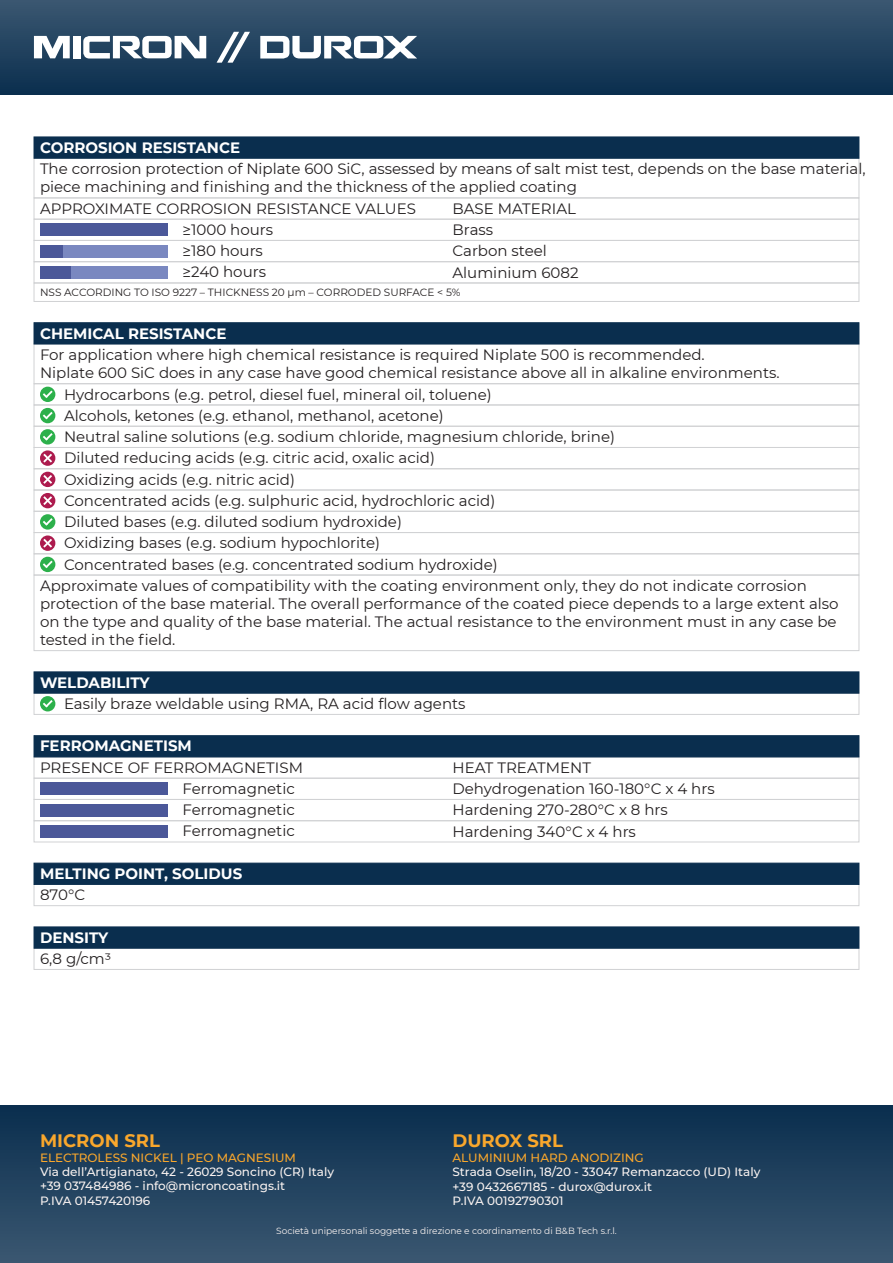
<style>
.page{position:relative;width:893px;height:1263px;background:#fff}
.page>*{position:absolute;margin:0;border:0;box-sizing:border-box;transform-origin:0 0}
.t1{font:700 18px "Montserrat";color:#f9a72c}
.t2{font:15px/18px "Montserrat";color:#231f20}
.t3{font:700 15px "Montserrat";color:#fff}
.t4{font:500 12px/14.4px "Montserrat";color:#faf3f1}
.t5{font:500 12px "Montserrat";color:#f9a72c}
.t6{font:10.5px "Montserrat";color:#231f20}
.t7{font:9px "Montserrat";color:#faf3f1}
</style>
<div class="page">
<div style="left:34px;top:158px;width:825px;height:40px;border:1px solid #d1d2d4"></div>
<div style="left:34px;top:137px;width:825px;height:22px;background:#0a2e4e;border:1px solid #0a2e4e"></div>
<div style="left:34px;top:198px;width:825px;height:22px;border:1px solid #d1d2d4"></div>
<div style="left:34px;top:219px;width:825px;height:22px;border:1px solid #d1d2d4"></div>
<div style="left:40px;top:223px;width:128px;height:13px;background:#4b5899"></div>
<div style="left:34px;top:240px;width:825px;height:22px;border:1px solid #d1d2d4"></div>
<div style="left:40px;top:245px;width:23px;height:12px;background:#4b5899"></div>
<div style="left:34px;top:261px;width:825px;height:22px;border:1px solid #d1d2d4"></div>
<div style="left:40px;top:266px;width:31px;height:13px;background:#4b5899"></div>
<div style="left:63px;top:245px;width:105px;height:12px;background:#7a88c0"></div>
<div style="left:71px;top:266px;width:97px;height:13px;background:#7a88c0"></div>
<div style="left:34px;top:283px;width:825px;height:19px;border:1px solid #d1d2d4"></div>
<div style="left:40px;top:387px;width:15px;height:15px;background:#2cb04b;border-radius:50%"></div>
<svg style="left:41px;top:388px;width:14px;height:12px"></svg>
<div style="left:40px;top:408px;width:15px;height:15px;background:#2cb04b;border-radius:50%"></div>
<svg style="left:41px;top:410px;width:14px;height:11px"></svg>
<svg style="left:40px;top:429px;width:15px;height:15px"></svg>
<svg style="left:41px;top:431px;width:14px;height:12px"></svg>
<svg style="left:40px;top:514px;width:15px;height:16px"></svg>
<svg style="left:41px;top:516px;width:14px;height:12px"></svg>
<div style="left:40px;top:557px;width:15px;height:15px;background:#2cb04b;border-radius:50%"></div>
<svg style="left:41px;top:559px;width:14px;height:11px"></svg>
<svg style="left:40px;top:450px;width:15px;height:16px"></svg>
<svg style="left:41px;top:452px;width:13px;height:13px"></svg>
<svg style="left:40px;top:472px;width:15px;height:15px"></svg>
<svg style="left:41px;top:473px;width:13px;height:13px"></svg>
<svg style="left:40px;top:493px;width:15px;height:15px"></svg>
<svg style="left:41px;top:494px;width:13px;height:13px"></svg>
<svg style="left:40px;top:535px;width:15px;height:16px"></svg>
<svg style="left:41px;top:537px;width:13px;height:13px"></svg>
<div style="left:0;top:1105px;width:893px;height:158px;background:linear-gradient(to bottom,#0a2e4e,#3a5771)"></div>
<div style="left:0;top:0;width:893px;height:94px;background:linear-gradient(to bottom,#3b5871,#0b2f4f)"></div>
<svg style="left:34px;top:36px;width:36px;height:22px"></svg>
<div style="left:73px;top:36px;width:7px;height:22px;background:#fff"></div>
<svg style="left:83px;top:36px;width:123px;height:23px"></svg>
<svg style="left:260px;top:36px;width:157px;height:23px"></svg>
<svg style="left:216px;top:31px;width:35px;height:33px"></svg>
<div style="left:34px;top:344px;width:825px;height:40px;border:1px solid #d1d2d4"></div>
<div style="left:34px;top:322px;width:825px;height:22px;background:#0a2e4e;border:1px solid #0a2e4e"></div>
<div style="left:34px;top:383px;width:825px;height:22px;border:1px solid #d1d2d4"></div>
<div style="left:34px;top:405px;width:825px;height:22px;border:1px solid #d1d2d4"></div>
<div style="left:34px;top:426px;width:825px;height:22px;border:1px solid #d1d2d4"></div>
<div style="left:34px;top:447px;width:825px;height:22px;border:1px solid #d1d2d4"></div>
<div style="left:34px;top:468px;width:825px;height:22px;border:1px solid #d1d2d4"></div>
<div style="left:34px;top:490px;width:825px;height:22px;border:1px solid #d1d2d4"></div>
<div style="left:34px;top:511px;width:825px;height:22px;border:1px solid #d1d2d4"></div>
<div style="left:34px;top:532px;width:825px;height:22px;border:1px solid #d1d2d4"></div>
<div style="left:34px;top:553px;width:825px;height:22px;border:1px solid #d1d2d4"></div>
<div style="left:34px;top:575px;width:825px;height:76px;border:1px solid #d1d2d4"></div>
<div style="left:34px;top:693px;width:825px;height:22px;border:1px solid #d1d2d4"></div>
<div style="left:34px;top:671px;width:825px;height:22px;background:#0a2e4e;border:1px solid #0a2e4e"></div>
<div style="left:34px;top:756px;width:825px;height:22px;border:1px solid #d1d2d4"></div>
<div style="left:34px;top:778px;width:825px;height:22px;border:1px solid #d1d2d4"></div>
<div style="left:34px;top:799px;width:825px;height:22px;border:1px solid #d1d2d4"></div>
<div style="left:34px;top:820px;width:825px;height:22px;border:1px solid #d1d2d4"></div>
<div style="left:40px;top:782px;width:128px;height:13px;background:#4b5899"></div>
<div style="left:40px;top:804px;width:128px;height:12px;background:#4b5899"></div>
<div style="left:40px;top:825px;width:128px;height:13px;background:#4b5899"></div>
<div style="left:34px;top:735px;width:825px;height:22px;background:#0a2e4e;border:1px solid #0a2e4e"></div>
<div style="left:34px;top:884px;width:825px;height:22px;border:1px solid #d1d2d4"></div>
<div style="left:34px;top:863px;width:825px;height:22px;background:#0a2e4e;border:1px solid #0a2e4e"></div>
<div style="left:40px;top:696px;width:15px;height:15px;background:#2cb04b;border-radius:50%"></div>
<svg style="left:41px;top:698px;width:14px;height:11px"></svg>
<div style="left:34px;top:948px;width:825px;height:22px;border:1px solid #d1d2d4"></div>
<div style="left:34px;top:926px;width:825px;height:22px;background:#0a2e4e;border:1px solid #0a2e4e"></div>
<p class="t3" style="left:40px;top:137px;width:202px">CORROSION RESISTANCE</p>
<p class="t2" style="left:40px;top:160px;width:827px">The corrosion protection of Niplate 600 SiC, assessed by means of salt mist test, depends on the base material, piece machining and finishing and the thickness of the applied coating</p>
<p class="t2" style="left:40px;top:199px;width:378px">APPROXIMATE CORROSION RESISTANCE VALUES</p>
<p class="t2" style="left:452px;top:199px;width:125px">BASE MATERIAL</p>
<p class="t2" style="left:183px;top:220px;width:92px">≥1000 hours</p>
<p class="t2" style="left:452px;top:220px;width:42px">Brass</p>
<p class="t2" style="left:183px;top:241px;width:82px">≥180 hours</p>
<p class="t2" style="left:452px;top:241px;width:96px">Carbon steel</p>
<p class="t2" style="left:183px;top:262px;width:85px">≥240 hours</p>
<p class="t2" style="left:452px;top:263px;width:128px">Aluminium 6082</p>
<p class="t6" style="left:40px;top:285px;width:422px">NSS ACCORDING TO ISO 9227 – THICKNESS 20 μm – CORRODED SURFACE &lt; 5%</p>
<p class="t3" style="left:40px;top:322px;width:188px">CHEMICAL RESISTANCE</p>
<p class="t2" style="left:40px;top:345px;width:741px">For application where high chemical resistance is required Niplate 500 is recommended.<br>Niplate 600 SiC does in any case have good chemical resistance above all in alkaline environments.</p>
<p class="t2" style="left:64px;top:385px;width:429px">Hydrocarbons (e.g. petrol, diesel fuel, mineral oil, toluene)</p>
<p class="t2" style="left:64px;top:406px;width:381px">Alcohols, ketones (e.g. ethanol, methanol, acetone)</p>
<p class="t2" style="left:64px;top:427px;width:552px">Neutral saline solutions (e.g. sodium chloride, magnesium chloride, brine)</p>
<p class="t2" style="left:64px;top:448px;width:372px">Diluted reducing acids (e.g. citric acid, oxalic acid)</p>
<p class="t2" style="left:64px;top:470px;width:232px">Oxidizing acids (e.g. nitric acid)</p>
<p class="t2" style="left:64px;top:491px;width:433px">Concentrated acids (e.g. sulphuric acid, hydrochloric acid)</p>
<p class="t2" style="left:64px;top:512px;width:339px">Diluted bases (e.g. diluted sodium hydroxide)</p>
<p class="t2" style="left:64px;top:533px;width:317px">Oxidizing bases (e.g. sodium hypochlorite)</p>
<p class="t2" style="left:64px;top:555px;width:435px">Concentrated bases (e.g. concentrated sodium hydroxide)</p>
<p class="t2" style="left:40px;top:576px;width:768px">Approximate values of compatibility with the coating environment only, they do not indicate corrosion</p>
<p class="t2" style="left:40px;top:594px;width:800px">protection of the base material. The overall performance of the coated piece depends to a large extent also on the type and quality of the base material. The actual resistance to the environment must in any case be tested in the field.</p>
<p class="t3" style="left:40px;top:671px;width:111px">WELDABILITY</p>
<p class="t2" style="left:64px;top:694px;width:403px">Easily braze weldable using RMA, RA acid flow agents</p>
<p class="t3" style="left:40px;top:735px;width:153px">FERROMAGNETISM</p>
<p class="t2" style="left:40px;top:758px;width:264px">PRESENCE OF FERROMAGNETISM</p>
<p class="t2" style="left:452px;top:758px;width:140px">HEAT TREATMENT</p>
<p class="t2" style="left:183px;top:779px;width:114px">Ferromagnetic</p>
<p class="t2" style="left:452px;top:779px;width:264px">Dehydrogenation 160-180°C x 4 hrs</p>
<p class="t2" style="left:183px;top:800px;width:114px">Ferromagnetic</p>
<p class="t2" style="left:452px;top:800px;width:217px">Hardening 270-280°C x 8 hrs</p>
<p class="t2" style="left:183px;top:821px;width:114px">Ferromagnetic</p>
<p class="t2" style="left:452px;top:822px;width:185px">Hardening 340°C x 4 hrs</p>
<p class="t3" style="left:40px;top:863px;width:204px">MELTING POINT, SOLIDUS</p>
<p class="t2" style="left:40px;top:885px;width:47px">870°C</p>
<p class="t3" style="left:40px;top:926px;width:70px">DENSITY</p>
<p class="t2" style="left:40px;top:949px;width:73px">6,8 g/cm3</p>
<p class="t1" style="left:40px;top:1128px;width:121px">MICRON SRL</p>
<p class="t5" style="left:40px;top:1149px;width:258px">ELECTROLESS NICKEL | PEO MAGNESIUM</p>
<p class="t4" style="left:40px;top:1164px;width:296px">Via dell’Artigianato, 42 - 26029 Soncino (CR) Italy +39 037484986 - info@microncoatings.it<br>P.IVA 01457420196</p>
<p class="t1" style="left:452px;top:1128px;width:112px">DUROX SRL</p>
<p class="t5" style="left:452px;top:1149px;width:193px">ALUMINIUM HARD ANODIZING</p>
<p class="t4" style="left:452px;top:1164px;width:309px">Strada Oselin, 18/20 - 33047 Remanzacco (UD) Italy +39 0432667185 - durox@durox.it<br>P.IVA 00192790301</p>
<p class="t7" style="left:276px;top:1224px;width:342px">Società unipersonali soggette a direzione e coordinamento di B&amp;B Tech s.r.l.</p>
</div>
